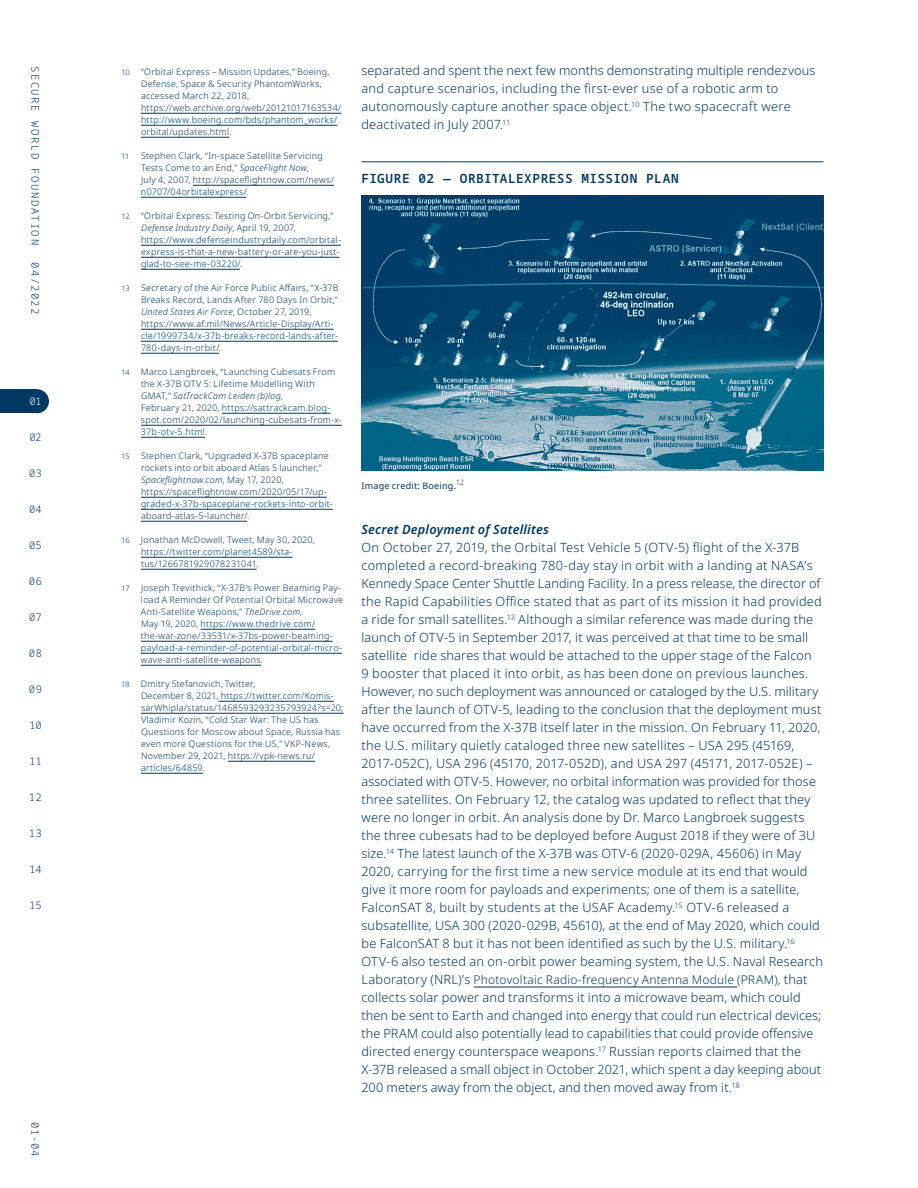
<style>
.page{position:relative;width:918px;height:1188px;background:#fff}
.page>*{position:absolute;margin:0;border:0;box-sizing:border-box;transform-origin:0 0}
.Body{font:300 12.75px/18px "Noto Sans";letter-spacing:.015em;color:#003864}
.Figure_title{font:600 12.75px "Noto Sans Mono";letter-spacing:.035em;color:#003864}
.Body_Subheads{font:italic 600 12.75px "Noto Sans";letter-spacing:.015em;color:#003864}
.Body-2{font:300 12px "Noto Sans";letter-spacing:.015em;color:#003864}
.t1{font:300 10.5px "Noto Sans Mono";letter-spacing:.125em;color:#003864}
.t2{font:300 10.5px "Noto Sans Mono";letter-spacing:.15em;color:#003864}
.t3{font:300 10.5px "Noto Sans Mono";color:#fff}
.Apendix{font:300 9px/12px "Noto Sans";letter-spacing:.025em;color:#003864}
.Figure_Copy{font:9px "Noto Sans";letter-spacing:.025em;color:#003864}
.Apendix-2{font:300 7.5px "Noto Sans";color:#003864}
.Figure_Copy-2{font:300 7.5px "Noto Sans";color:#003864}
.s1{font-size:7.5px}
.s2{font-style:italic}
.s3{font-size:12.75px}
</style>
<div class="page">
<div style="left:0;top:389px;width:37px;height:24px;background:#003864"></div>
<div style="left:25px;top:389px;width:24px;height:24px;background:#003864;border-radius:50%"></div>
<hr style="left:474px;top:987px;width:263px;height:1px;background:#003864">
<hr style="left:141px;top:113px;width:200px;height:1px;background:#003864">
<hr style="left:141px;top:125px;width:196px;height:1px;background:#003864">
<hr style="left:141px;top:137px;width:88px;height:1px;background:#003864">
<hr style="left:193px;top:185px;width:141px;height:1px;background:#003864">
<hr style="left:141px;top:197px;width:105px;height:1px;background:#003864">
<hr style="left:141px;top:245px;width:200px;height:1px;background:#003864">
<hr style="left:141px;top:257px;width:199px;height:1px;background:#003864">
<hr style="left:141px;top:269px;width:99px;height:1px;background:#003864">
<hr style="left:141px;top:329px;width:193px;height:1px;background:#003864">
<hr style="left:141px;top:341px;width:197px;height:1px;background:#003864">
<hr style="left:141px;top:353px;width:78px;height:1px;background:#003864">
<hr style="left:222px;top:413px;width:109px;height:1px;background:#003864">
<hr style="left:141px;top:425px;width:201px;height:1px;background:#003864">
<hr style="left:141px;top:437px;width:64px;height:1px;background:#003864">
<hr style="left:141px;top:497px;width:186px;height:1px;background:#003864">
<hr style="left:141px;top:509px;width:192px;height:1px;background:#003864">
<hr style="left:141px;top:521px;width:106px;height:1px;background:#003864">
<hr style="left:141px;top:557px;width:152px;height:1px;background:#003864">
<hr style="left:141px;top:569px;width:116px;height:1px;background:#003864">
<hr style="left:201px;top:629px;width:114px;height:1px;background:#003864">
<hr style="left:141px;top:641px;width:192px;height:1px;background:#003864">
<hr style="left:141px;top:653px;width:201px;height:1px;background:#003864">
<hr style="left:141px;top:665px;width:120px;height:1px;background:#003864">
<hr style="left:218px;top:701px;width:116px;height:1px;background:#003864">
<hr style="left:141px;top:713px;width:203px;height:1px;background:#003864">
<hr style="left:228px;top:761px;width:87px;height:1px;background:#003864">
<hr style="left:141px;top:773px;width:62px;height:1px;background:#003864">
<img style="left:362px;top:195px;width:462px;height:276px">
<hr style="left:362px;top:162px;width:462px;height:1px;background:#003864">
<p class="t2" style="left:45px;top:66px;width:180px;rotate:90deg">SECURE WORLD FOUNDATION</p>
<p class="t1" style="left:45px;top:262px;width:54px;rotate:90deg">04/2022</p>
<p class="t3" style="left:29px;top:392px;width:14px">01</p>
<p class="t1" style="left:29px;top:428px;width:14px">02</p>
<p class="t1" style="left:29px;top:464px;width:14px">03</p>
<p class="t1" style="left:29px;top:500px;width:14px">04</p>
<p class="t1" style="left:29px;top:536px;width:14px">05</p>
<p class="t1" style="left:29px;top:572px;width:15px">06</p>
<p class="t1" style="left:29px;top:608px;width:14px">07</p>
<p class="t1" style="left:29px;top:644px;width:15px">08</p>
<p class="t1" style="left:29px;top:680px;width:15px">09</p>
<p class="t1" style="left:29px;top:716px;width:14px">10</p>
<p class="t1" style="left:29px;top:752px;width:14px">11</p>
<p class="t1" style="left:29px;top:788px;width:14px">12</p>
<p class="t1" style="left:29px;top:824px;width:14px">13</p>
<p class="t1" style="left:29px;top:860px;width:14px">14</p>
<p class="t1" style="left:29px;top:896px;width:14px">15</p>
<p class="t1" style="left:45px;top:1122px;width:36px;rotate:90deg">01-04</p>
<p class="Apendix" style="left:141px;top:66px;width:190px;text-indent:-20px"><span class="s1">10</span> “Orbital Express – Mission Updates,” Boeing,<br>Defense, Space &amp; Security PhantomWorks, accessed March 22, 2018,</p>
<p class="Apendix" style="left:141px;top:102px;width:202px">https://web.archive.org/web/20121017163534/ http://www.boeing.com/bds/phantom_works/ orbital/updates.html.</p>
<p class="Apendix-2" style="left:122px;top:151px;width:10px">11</p>
<p class="Apendix" style="left:141px;top:150px;width:183px">Stephen Clark, “In-space Satellite Servicing<br>Tests Come to an End,” <span class="s2">SpaceFlight Now</span>,</p>
<p class="Apendix" style="left:141px;top:174px;width:194px">July 4, 2007, http://spaceflightnow.com/news/ n0707/04orbitalexpress/.</p>
<p class="Apendix-2" style="left:122px;top:211px;width:10px">12</p>
<p class="Apendix" style="left:141px;top:210px;width:194px">“Orbital Express: Testing On-Orbit Servicing,”<br><span class="s2">Defense Industry Daily</span>, April 19, 2007,</p>
<p class="Apendix" style="left:141px;top:234px;width:201px">https://www.defenseindustrydaily.com/orbital&shy;express-is-that-a-new-battery-or-are-you-just&shy;glad-to-see-me-03220/.</p>
<p class="Apendix" style="left:141px;top:282px;width:199px;text-indent:-20px"><span class="s1">13</span> Secretary of the Air Force Public Affairs, “X-37B Breaks Record, Lands After 780 Days In Orbit,” <span class="s2">United States Air Force</span>, October 27, 2019, https://www.af.mil/News/Article-Display/Arti&shy;cle/1999734/x-37b-breaks-record-lands-after-780-days-in-orbit/.</p>
<p class="Apendix" style="left:141px;top:366px;width:196px;text-indent:-20px"><span class="s1">14</span> Marco Langbroek, “Launching Cubesats From the X-37B OTV 5: Lifetime Modelling With<br>GMAT,” <span class="s2">SatTrackCam Leiden (b)log</span>,</p>
<p class="Apendix" style="left:141px;top:402px;width:202px">February 21, 2020, https://sattrackcam.blog&shy;spot.com/2020/02/launching-cubesats-from-x-<br>37b-otv-5.html.</p>
<p class="Apendix-2" style="left:122px;top:451px;width:10px">15</p>
<p class="Apendix" style="left:141px;top:450px;width:189px">Stephen Clark, “Upgraded X-37B spaceplane rockets into orbit aboard Atlas 5 launcher,”<br><span class="s2">Spaceflightnow.com</span>, May 17, 2020,</p>
<p class="Apendix" style="left:141px;top:486px;width:193px">https://spaceflightnow.com/2020/05/17/up&shy;graded-x-37b-spaceplane-rockets-into-orbit&shy;aboard-atlas-5-launcher/.</p>
<p class="Apendix" style="left:141px;top:534px;width:175px;text-indent:-20px"><span class="s1">16</span> Jonathan McDowell, Tweet, May 30, 2020, https://twitter.com/planet4589/sta&shy;tus/1266781929078231041.</p>
<p class="Apendix" style="left:141px;top:582px;width:204px;text-indent:-19px"><span class="s1">17</span> Joseph Trevithick, “X-37B’s Power Beaming Pay&shy;load A Reminder Of Potential Orbital Microwave<br>Anti-Satellite Weapons,” <span class="s2">TheDrive.com</span>,</p>
<p class="Apendix" style="left:141px;top:618px;width:203px">May 19, 2020, https://www.thedrive.com/ the-war-zone/33531/x-37bs-power-beaming&shy;payload-a-reminder-of-potential-orbital-micro&shy;wave-anti-satellite-weapons.</p>
<p class="Apendix" style="left:122px;top:678px;width:135px"><span class="s1">18</span> Dmitry Stefanovich, Twitter,</p>
<p class="Apendix" style="left:141px;top:690px;width:204px">December 8, 2021, https://twitter.com/Komis&shy;sarWhipla/status/1468593293235793924?s=20; Vladimir Kozin, “Cold Star War: The US has Questions for Moscow about Space, Russia has even more Questions for the US,” VKP-News,</p>
<p class="Apendix" style="left:141px;top:750px;width:176px">November 29, 2021, https://vpk-news.ru/ articles/64859.</p>
<p class="Body" style="left:362px;top:62px;width:456px">separated and spent the next few months demonstrating multiple rendezvous and capture scenarios, including the first-ever use of a robotic arm to</p>
<p class="Body" style="left:362px;top:98px;width:431px">autonomously capture another space object.<sup>10</sup> The two spacecraft were</p>
<p class="Body" style="left:362px;top:116px;width:150px">deactivated in July 2007.<sup>11</sup></p>
<p class="Figure_title" style="left:362px;top:167px;width:319px">FIGURE 02 — ORBITALEXPRESS MISSION PLAN</p>
<p class="Figure_Copy-2" style="left:456px;top:477px;width:10px">12</p>
<p class="Body_Subheads" style="left:361px;top:520px;width:189px">Secret Deployment of Satellites</p>
<p class="Body" style="left:361px;top:539px;width:460px">On October 27, 2019, the Orbital Test Vehicle 5 (OTV-5) flight of the X-37B completed a record-breaking 780-day stay in orbit with a landing at NASA’s<br>Kennedy Space Center Shuttle Landing Facility. In a press release, the director of</p>
<p class="Body" style="left:361px;top:593px;width:462px">the Rapid Capabilities Office stated that as part of its mission it had provided a ride for small satellites.<sup>13</sup> Although a similar reference was made during the launch of OTV-5 in September 2017, it was perceived at that time to be small satellite ride shares that would be attached to the upper stage of the Falcon 9 booster that placed it into orbit, as has been done on previous launches.<br>However, no such deployment was announced or cataloged by the U.S. military after the launch of OTV-5, leading to the conclusion that the deployment must have occurred from the X-37B itself later in the mission. On February 11, 2020, the U.S. military quietly cataloged three new satellites – USA 295 (45169, 2017-052C), USA 296 (45170, 2017-052D), and USA 297 (45171, 2017-052E) –</p>
<p class="Body" style="left:361px;top:773px;width:463px">associated with OTV-5. However, no orbital information was provided for those three satellites. On February 12, the catalog was updated to reflect that they were no longer in orbit. An analysis done by Dr. Marco Langbroek suggests the three cubesats had to be deployed before August 2018 if they were of 3U size.<sup>14</sup> The latest launch of the X-37B was OTV-6 (2020-029A, 45606) in May 2020, carrying for the first time a new service module at its end that would give it more room for payloads and experiments; one of them is a satellite, FalconSAT 8, built by students at the USAF Academy.<sup>15</sup> OTV-6 released a subsatellite, USA 300 (2020-029B, 45610), at the end of May 2020, which could be FalconSAT 8 but it has not been identified as such by the U.S. military.<sup>16<br></sup>OTV-6 also tested an on-orbit power beaming system, the U.S. Naval Research</p>
<p class="Body-2" style="left:361px;top:971px;width:448px"><span class="s3">Laboratory (NRL)’s</span> Photovoltaic Radio-frequency Antenna Module (PRAM), <span class="s3">that</span></p>
<p class="Body" style="left:361px;top:989px;width:461px">collects solar power and transforms it into a microwave beam, which could then be sent to Earth and changed into energy that could run electrical devices; the PRAM could also potentially lead to capabilities that could provide offensive directed energy counterspace weapons.<sup>17</sup> Russian reports claimed that the X-37B released a small object in October 2021, which spent a day keeping about 200 meters away from the object, and then moved away from it.<sup>18</sup></p>
<p class="Figure_Copy" style="left:362px;top:479px;width:96px">Image credit: Boeing.</p>
</div>
